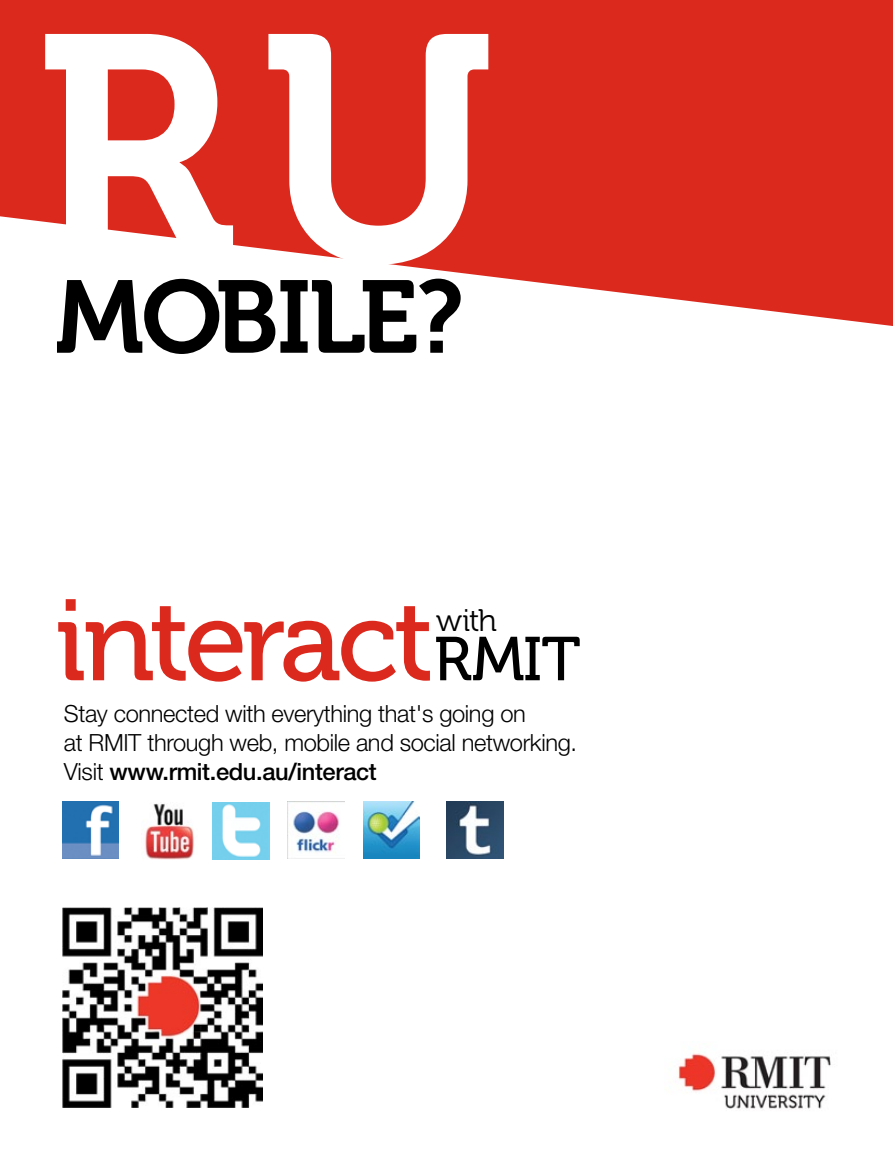
<style>
.page{position:relative;width:893px;height:1170px;background:#fff}
.page>*{position:absolute;margin:0;border:0;box-sizing:border-box;transform-origin:0 0}
.Heading{font:319.5px "Museo 700";color:#fff}
.Heading-2{font:114.75px "Museo 500";letter-spacing:-.05em;color:#dc291e}
._13DDG-Table_header{font:102.3px "Museo 700";letter-spacing:-.03em;color:#000}
.Heading-3{font:61.65px "Museo 500";color:#000}
.Heading-4{font:31.2px "Museo 300";color:#000}
.Body_text_9pt{font:300 23.7px/29px "Helvetica Neue LT Pro";letter-spacing:-.015em;color:#000}
.s1{font-family:"Helvetica Neue";font-weight:500}
</style>
<div class="page">
<svg style="left:0;top:0;width:893px;height:326px;fill:#dc291e"></svg>
<img style="left:62px;top:801px;width:57px;height:57px">
<img style="left:213px;top:802px;width:56px;height:57px">
<img style="left:145px;top:803px;width:49px;height:56px">
<img style="left:288px;top:801px;width:56px;height:52px">
<img style="left:363px;top:801px;width:57px;height:57px">
<img style="left:62px;top:907px;width:200px;height:200px">
<img style="left:447px;top:801px;width:57px;height:57px">
<img style="left:677px;top:1053px;width:154px;height:56px">
<p class="Heading" style="left:34px;top:-27px;width:464px">RU</p>
<p class="_13DDG-Table_header" style="left:55px;top:260px;width:410px">MOBILE?</p>
<p class="Heading-2" style="left:55px;top:577px;width:380px">interact</p>
<p class="Heading-4" style="left:436px;top:603px;width:62px">with</p>
<p class="Heading-3" style="left:434px;top:625px;width:148px">RMIT</p>
<p class="Body_text_9pt" style="left:64px;top:699px;width:515px">Stay connected with everything that's going on<br>at RMIT through web, mobile and social networking.<br>Visit <span class="s1">www.rmit.edu.au/interact</span></p>
</div>
